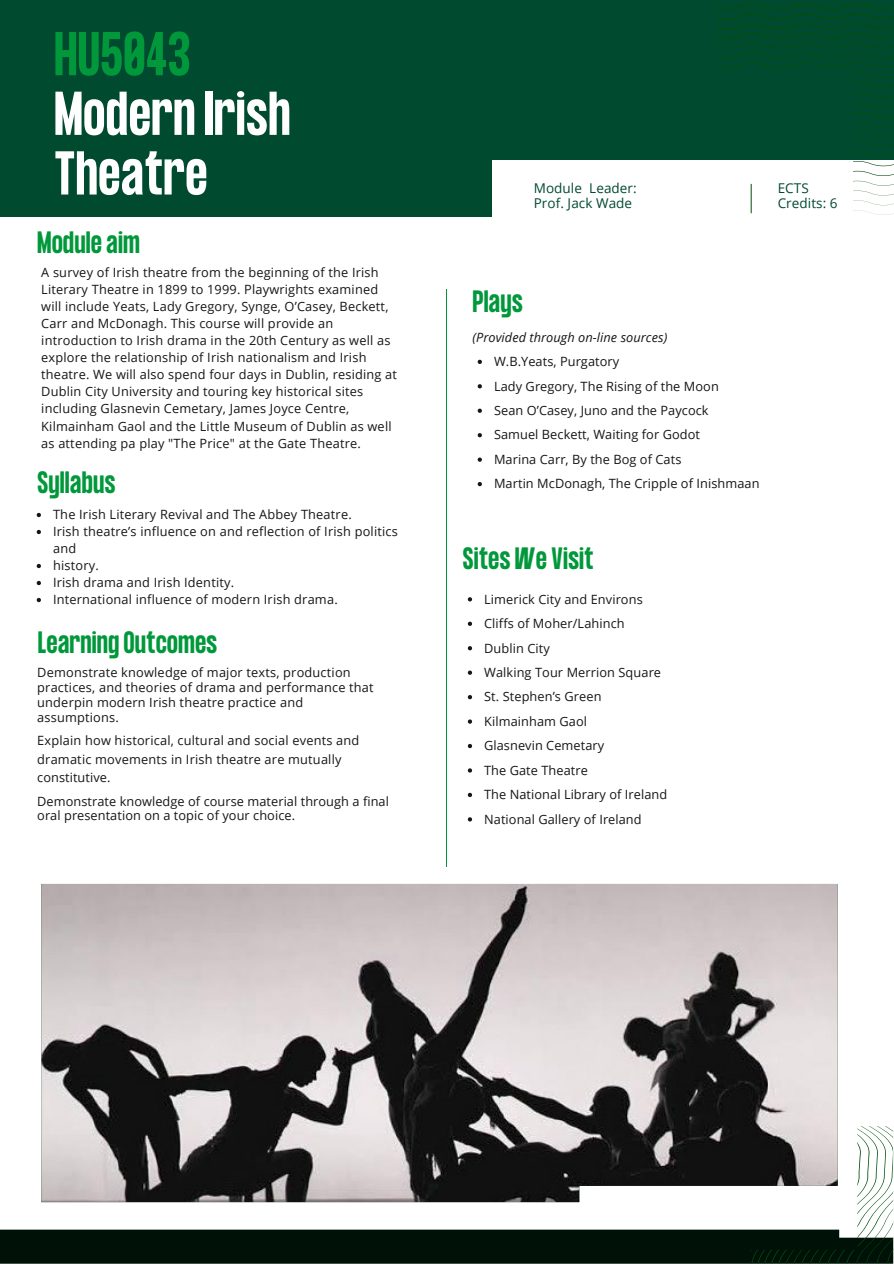
<style>
.page{position:relative;width:894px;height:1264px;background:#fff}
.page>*{position:absolute;margin:0;border:0;box-sizing:border-box;transform-origin:0 0}
.t1{font:700 54px/59.7px "Formula Condensed";color:#fff}
.t2{font:700 27px "Formula Condensed";color:#00983b}
.t3{font:13.5px/15.8px "Open Sans";letter-spacing:.005em;color:#004a30}
.t4{font:12.75px/17px "Open Sans";letter-spacing:.015em;color:#171615}
.t5{font:italic 12.75px "Open Sans";letter-spacing:.005em;color:#171615}
.s1{color:#00983b}
</style>
<div class="page">
<div style="left:0;top:0;width:893px;height:217px;background:#004a30"></div>
<div style="left:492px;top:160px;width:401px;height:94px;background:#fff"></div>
<img style="left:41px;top:883px;width:796px;height:239px">
<hr style="left:446px;top:289px;width:1px;height:578px;background:#00983b">
<svg style="left:717px;top:4px;width:176px;height:211px"></svg>
<svg style="left:0;top:1122px;width:893px;height:141px"></svg>
<svg style="left:37px;top:513px;width:4px;height:4px"></svg>
<svg style="left:37px;top:530px;width:4px;height:4px"></svg>
<svg style="left:37px;top:564px;width:4px;height:4px"></svg>
<svg style="left:37px;top:581px;width:4px;height:4px"></svg>
<svg style="left:37px;top:598px;width:4px;height:4px"></svg>
<svg style="left:467px;top:597px;width:5px;height:4px"></svg>
<svg style="left:467px;top:621px;width:5px;height:5px"></svg>
<svg style="left:467px;top:646px;width:5px;height:4px"></svg>
<svg style="left:467px;top:670px;width:5px;height:4px"></svg>
<svg style="left:467px;top:695px;width:5px;height:4px"></svg>
<svg style="left:467px;top:719px;width:5px;height:4px"></svg>
<svg style="left:467px;top:744px;width:5px;height:4px"></svg>
<svg style="left:467px;top:768px;width:5px;height:4px"></svg>
<svg style="left:467px;top:792px;width:5px;height:5px"></svg>
<svg style="left:467px;top:817px;width:5px;height:4px"></svg>
<svg style="left:477px;top:360px;width:5px;height:4px"></svg>
<svg style="left:477px;top:384px;width:5px;height:4px"></svg>
<svg style="left:477px;top:408px;width:5px;height:5px"></svg>
<svg style="left:477px;top:433px;width:5px;height:4px"></svg>
<svg style="left:477px;top:457px;width:5px;height:5px"></svg>
<svg style="left:477px;top:482px;width:5px;height:4px"></svg>
<p class="t1" style="left:54px;top:29px;width:238px"><span class="s1">HU5043<br></span>Modern Irish<br>Theatre</p>
<p class="t2" style="left:37px;top:229px;width:104px">Module aim</p>
<p class="t4" style="left:41px;top:264px;width:357px">A survey of Irish theatre from the beginning of the Irish Literary Theatre in 1899 to 1999. Playwrights examined will include Yeats, Lady Gregory, Synge, O’Casey, Beckett, Carr and McDonagh. This course will provide an introduction to Irish drama in the 20th Century as well as explore the relationship of Irish nationalism and Irish theatre. We will also spend four days in Dublin, residing at Dublin City University and touring key historical sites including Glasnevin Cemetary, James Joyce Centre, Kilmainham Gaol and the Little Museum of Dublin as well as attending pa play "The Price" at the Gate Theatre.</p>
<p class="t2" style="left:37px;top:468px;width:80px">Syllabus</p>
<p class="t4" style="left:53px;top:506px;width:300px">The Irish Literary Revival and The Abbey Theatre.</p>
<p class="t4" style="left:53px;top:523px;width:346px">Irish theatre’s influence on and reflection of Irish politics and</p>
<p class="t4" style="left:53px;top:557px;width:47px">history.</p>
<p class="t4" style="left:53px;top:574px;width:182px">Irish drama and Irish Identity.</p>
<p class="t4" style="left:53px;top:591px;width:286px">International influence of modern Irish drama.</p>
<p class="t2" style="left:38px;top:628px;width:181px">Learning Outcomes</p>
<p class="t4" style="left:37px;top:664px;width:338px;line-height:14.9px">Demonstrate knowledge of major texts, production practices, and theories of drama and performance that underpin modern Irish theatre practice and assumptions.</p>
<p class="t4" style="left:37px;top:731px;width:323px">Explain how historical, cultural and social events and</p>
<p class="t4" style="left:37px;top:750px;width:306px">dramatic movements in Irish theatre are mutually</p>
<p class="t4" style="left:37px;top:768px;width:75px">constitutive.</p>
<p class="t4" style="left:37px;top:792px;width:353px">Demonstrate knowledge of course material through a final</p>
<p class="t4" style="left:37px;top:807px;width:259px">oral presentation on a topic of your choice.</p>
<p class="t3" style="left:533px;top:179px;width:104px">Module Leader:<br>Prof. Jack Wade</p>
<p class="t3" style="left:777px;top:179px;width:61px">ECTS<br>Credits: 6</p>
<p class="t2" style="left:472px;top:288px;width:52px">Plays</p>
<p class="t5" style="left:472px;top:328px;width:196px">(Provided through on-line sources)</p>
<p class="t4" style="left:494px;top:353px;width:127px">W.B.Yeats, Purgatory</p>
<p class="t4" style="left:494px;top:377px;width:226px">Lady Gregory, The Rising of the Moon</p>
<p class="t4" style="left:494px;top:401px;width:216px">Sean O’Casey, Juno and the Paycock</p>
<p class="t4" style="left:494px;top:426px;width:207px">Samuel Beckett, Waiting for Godot</p>
<p class="t4" style="left:494px;top:450px;width:189px">Marina Carr, By the Bog of Cats</p>
<p class="t4" style="left:494px;top:475px;width:267px">Martin McDonagh, The Cripple of Inishmaan</p>
<p class="t2" style="left:462px;top:544px;width:133px">SitesWe Visit</p>
<p class="t4" style="left:484px;top:590px;width:160px">Limerick City and Environs</p>
<p class="t4" style="left:484px;top:614px;width:142px">Cliffs of Moher/Lahinch</p>
<p class="t4" style="left:484px;top:639px;width:67px">Dublin City</p>
<p class="t4" style="left:484px;top:663px;width:178px">Walking Tour Merrion Square</p>
<p class="t4" style="left:484px;top:688px;width:119px">St. Stephen’s Green</p>
<p class="t4" style="left:484px;top:712px;width:104px">Kilmainham Gaol</p>
<p class="t4" style="left:484px;top:737px;width:121px">Glasnevin Cemetary</p>
<p class="t4" style="left:484px;top:761px;width:105px">The Gate Theatre</p>
<p class="t4" style="left:484px;top:785px;width:184px">The National Library of Ireland</p>
<p class="t4" style="left:484px;top:810px;width:159px">National Gallery of Ireland</p>
</div>
